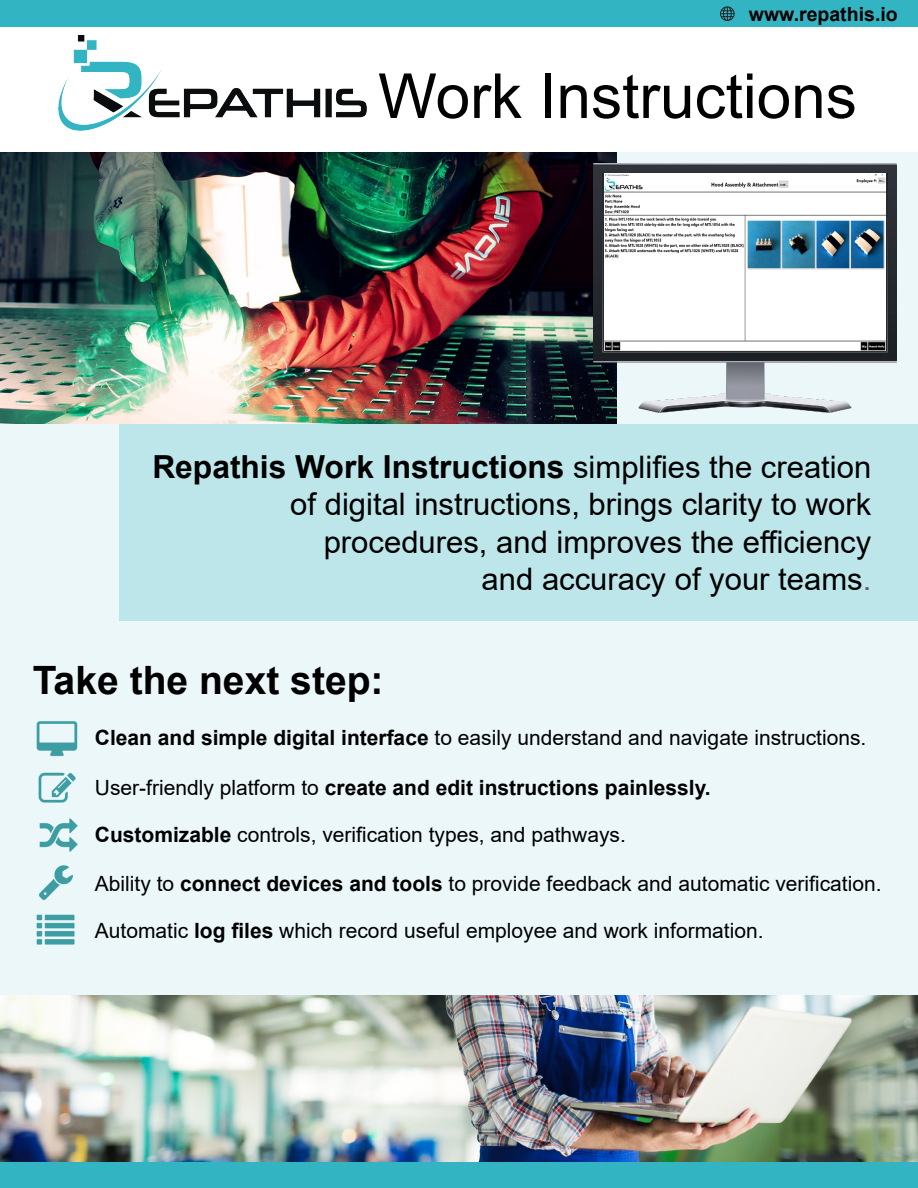
<style>
.page{position:relative;width:918px;height:1188px;background:#fff}
.page>*{position:absolute;margin:0;border:0;box-sizing:border-box;transform-origin:0 0}
.t1{font:62.1px "Arial";color:#000}
.t2{font:700 39px "Arial";color:#000}
.t3{font:700 31.8px "Arial";color:#000}
.t4{font:31.05px "Arial";color:#000}
.t5{font:21px "Arial";color:#000}
.t6{font:700 21px "Arial";color:#000}
.t7{font:700 19.5px "Arial";color:#000}
.s1{font-weight:400;font-size:31.05px}
.s2{color:#606060}
.s3{font-weight:700}
.s4{font-weight:400}
</style>
<div class="page">
<div style="left:0;top:1161px;width:918px;height:27px;background:#33b4c3"></div>
<div style="left:0;top:152px;width:918px;height:1009px;background:#ebf7f9"></div>
<img style="left:0;top:152px;width:616px;height:272px">
<img style="left:593px;top:163px;width:303px;height:250px">
<img style="left:604px;top:174px;width:282px;height:176px">
<img style="left:59px;top:36px;width:307px;height:95px">
<div style="left:119px;top:424px;width:799px;height:196px;background:#bde6eb"></div>
<div style="left:0;top:0;width:918px;height:27px;background:#33b4c3"></div>
<img style="left:0;top:995px;width:918px;height:166px">
<img style="left:36px;top:721px;width:42px;height:82px">
<img style="left:39px;top:818px;width:39px;height:34px">
<img style="left:36px;top:865px;width:39px;height:80px">
<svg style="left:720px;top:6px;width:15px;height:15px"></svg>
<p class="t7" style="left:749px;top:0;width:150px">www.repathis.io</p>
<p class="t1" style="left:378px;top:53px;width:480px">Work Instructions</p>
<p class="t3" style="left:152px;top:445px;width:720px">Repathis Work Instructions <span class="s1">simplifies the creation</span></p>
<p class="t4" style="left:290px;top:483px;width:583px">of digital instructions, brings clarity to work</p>
<p class="t4" style="left:324px;top:520px;width:549px">procedures, and improves the efficiency</p>
<p class="t4" style="left:482px;top:558px;width:391px">and accuracy of your teams<span class="s2">.</span></p>
<p class="t2" style="left:33px;top:653px;width:352px">Take the next step:</p>
<p class="t5" style="left:95px;top:724px;width:773px"><span class="s3">Clean and simple digital interface</span> to easily understand and navigate instructions.</p>
<p class="t6" style="left:95px;top:773px;width:617px"><span class="s4">User-friendly platform to</span> create and edit instructions painlessly.</p>
<p class="t5" style="left:95px;top:820px;width:533px"><span class="s3">Customizable</span> controls, verification types, and pathways.</p>
<p class="t5" style="left:95px;top:869px;width:788px">Ability to <span class="s3">connect devices and tools</span> to provide feedback and automatic verification.</p>
<p class="t5" style="left:95px;top:917px;width:670px">Automatic <span class="s3">log files</span> which record useful employee and work information.</p>
</div>
